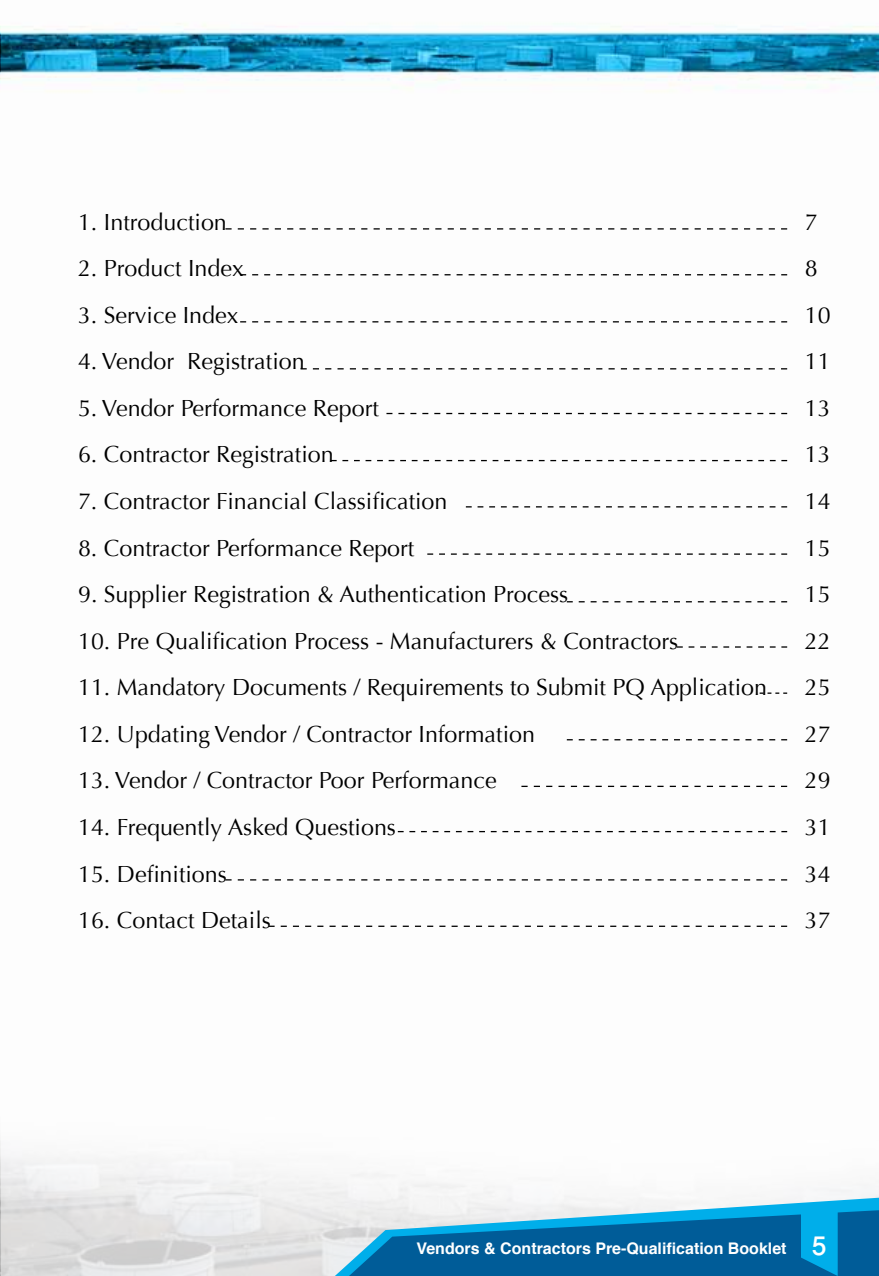
<style>
.page{position:relative;width:879px;height:1276px;background:#fff}
.page>*{position:absolute;margin:0;border:0;box-sizing:border-box;transform-origin:0 0}
.t1{font:500 36px "Win Soft Pro";color:#fff}
.t2{font:23.2px "Optima";color:#000}
.t3{font:700 16px "Helvetica";color:#fff}
</style>
<div class="page">
<img style="left:0;top:23px;width:879px;height:1252px">
<svg style="left:335px;top:1197px;width:544px;height:79px;background:#3e90bc"></svg>
<svg style="left:225px;top:228px;width:562px;height:1px"></svg>
<svg style="left:300px;top:368px;width:487px;height:1px"></svg>
<svg style="left:386px;top:413px;width:401px;height:1px"></svg>
<svg style="left:331px;top:460px;width:456px;height:1px"></svg>
<svg style="left:268px;top:925px;width:519px;height:2px"></svg>
<svg style="left:466px;top:506px;width:321px;height:1px"></svg>
<svg style="left:427px;top:553px;width:360px;height:2px"></svg>
<svg style="left:567px;top:601px;width:220px;height:1px"></svg>
<svg style="left:521px;top:785px;width:266px;height:2px"></svg>
<svg style="left:398px;top:831px;width:389px;height:1px"></svg>
<svg style="left:225px;top:879px;width:562px;height:1px"></svg>
<svg style="left:677px;top:646px;width:110px;height:1px"></svg>
<svg style="left:759px;top:692px;width:28px;height:2px"></svg>
<svg style="left:567px;top:739px;width:220px;height:1px"></svg>
<svg style="left:240px;top:274px;width:547px;height:1px"></svg>
<svg style="left:240px;top:321px;width:547px;height:1px"></svg>
<p class="t2" style="left:78px;top:208px;width:150px">1. Introduction</p>
<p class="t2" style="left:805px;top:208px;width:14px">7</p>
<p class="t2" style="left:78px;top:255px;width:167px">2. Product Index</p>
<p class="t2" style="left:804px;top:255px;width:14px">8</p>
<p class="t2" style="left:78px;top:301px;width:162px">3. Service Index</p>
<p class="t2" style="left:805px;top:301px;width:27px">10</p>
<p class="t2" style="left:78px;top:348px;width:228px">4. Vendor Registration</p>
<p class="t2" style="left:805px;top:348px;width:27px">11</p>
<p class="t2" style="left:78px;top:394px;width:302px">5. Vendor Performance Report</p>
<p class="t2" style="left:804px;top:394px;width:27px">13</p>
<p class="t2" style="left:78px;top:441px;width:257px">6. Contractor Registration</p>
<p class="t2" style="left:804px;top:441px;width:27px">13</p>
<p class="t2" style="left:78px;top:487px;width:371px">7. Contractor Financial Classification</p>
<p class="t2" style="left:805px;top:487px;width:27px">14</p>
<p class="t2" style="left:78px;top:534px;width:338px">8. Contractor Performance Report</p>
<p class="t2" style="left:805px;top:534px;width:27px">15</p>
<p class="t2" style="left:78px;top:581px;width:492px">9. Supplier Registration &amp; Authentication Process</p>
<p class="t2" style="left:805px;top:581px;width:27px">15</p>
<p class="t2" style="left:78px;top:627px;width:602px">10. Pre Qualification Process - Manufacturers &amp; Contractors</p>
<p class="t2" style="left:805px;top:627px;width:27px">22</p>
<p class="t2" style="left:78px;top:674px;width:690px">11. Mandatory Documents / Requirements to Submit PQ Application</p>
<p class="t2" style="left:805px;top:674px;width:27px">25</p>
<p class="t2" style="left:78px;top:720px;width:458px">12. Updating Vendor / Contractor Information</p>
<p class="t2" style="left:805px;top:720px;width:27px">27</p>
<p class="t2" style="left:78px;top:767px;width:420px">13. Vendor / Contractor Poor Performance</p>
<p class="t2" style="left:805px;top:767px;width:27px">29</p>
<p class="t2" style="left:78px;top:813px;width:319px">14. Frequently Asked Questions</p>
<p class="t2" style="left:805px;top:813px;width:27px">31</p>
<p class="t2" style="left:78px;top:860px;width:150px">15. Definitions</p>
<p class="t2" style="left:805px;top:860px;width:27px">34</p>
<p class="t2" style="left:78px;top:907px;width:194px">16. Contact Details</p>
<p class="t2" style="left:805px;top:907px;width:27px">37</p>
<p class="t3" style="left:417px;top:1235px;width:371px">Vendors &amp; Contractors Pre-Qualification Booklet</p>
<h1 class="t1" style="left:812px;top:1220px;width:16px">5</h1>
</div>
